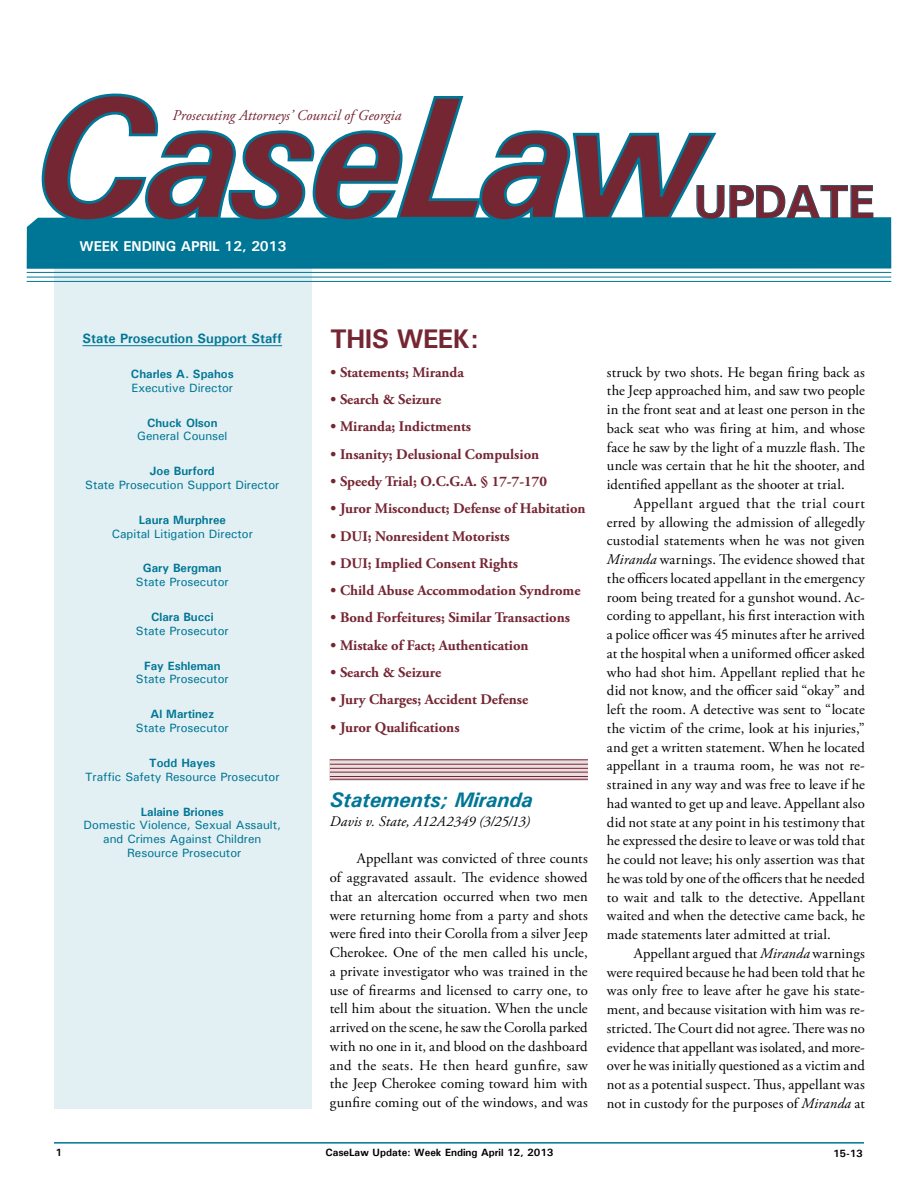
<style>
.page{position:relative;width:918px;height:1188px;background:#fff}
.page>*{position:absolute;margin:0;border:0;box-sizing:border-box;transform-origin:0 0}
.t1{font:700 47.1px "Univers";letter-spacing:-.025em;color:#752633}
.t2{font:700 27px "Univers";letter-spacing:-.025em;color:#752633}
.t3{font:italic 700 21px "Univers";color:#007696}
.t4{font:italic 15px "Adobe Garamond Pro";color:#752633}
.t5{font:14.7px/18.8px "Adobe Garamond Pro";letter-spacing:.01em;color:#000;text-align:justify}
.t6{font:700 14.7px "Adobe Garamond Pro";color:#752633}
.t7{font:italic 14.7px "Adobe Garamond Pro";letter-spacing:.01em;color:#000}
.t8{font:700 14.25px "Univers";letter-spacing:-.01em;color:#fff}
.t9{font:700 13.5px "Univers";color:#007696}
.t10{font:500 12px/13.8px "Univers";color:#007696;text-align:center}
.t11{font:700 12px "Univers";color:#007696}
.t12{font:700 10.5px "Univers";color:#000}
.s1{font-style:italic}
</style>
<div class="page">
<hr style="left:54px;top:1142px;width:810px;height:2px;background:#007696">
<div style="left:54px;top:228px;width:258px;height:880px;background:#e3f0f3"></div>
<hr style="left:83px;top:345px;width:199px;height:1px;background:#007696">
<div style="left:27px;top:217px;width:864px;height:52px;background:#007696"></div>
<hr style="left:27px;top:272px;width:864px;height:1px;background:#007696">
<hr style="left:27px;top:277px;width:864px;height:1px;background:#007696">
<svg style="left:330px;top:760px;width:258px;height:21px;fill:#eadee0"></svg>
<hr style="left:330px;top:759px;width:258px;height:1px;background:#752633">
<hr style="left:330px;top:772px;width:258px;height:1px;background:#752633">
<hr style="left:330px;top:776px;width:258px;height:1px;background:#752633">
<hr style="left:330px;top:779px;width:258px;height:1px;background:#752633">
<hr style="left:330px;top:764px;width:258px;height:1px;background:#752633">
<hr style="left:330px;top:768px;width:258px;height:1px;background:#752633">
<svg style="left:719px;top:185px;width:155px;height:35px"></svg>
<hr style="left:27px;top:281px;width:864px;height:1px;background:#007696">
<svg style="left:40px;top:93px;width:679px;height:130px"></svg>
<p class="t4" style="left:172px;top:107px;width:230px">Prosecuting Attorneys’ Council of Georgia</p>
<p class="t8" style="left:80px;top:237px;width:208px">WEEK ENDING APRIL 12, 2013</p>
<h1 class="t1" style="left:694px;top:172px;width:182px">UPDATE</h1>
<p class="t9" style="left:83px;top:330px;width:201px">State Prosecution Support Staff</p>
<p class="t11" style="left:131px;top:366px;width:104px">Charles A. Spahos</p>
<p class="t10" style="left:132px;top:380px;width:103px">Executive Director</p>
<p class="t11" style="left:147px;top:415px;width:72px">Chuck Olson</p>
<p class="t10" style="left:137px;top:429px;width:92px">General Counsel</p>
<p class="t11" style="left:150px;top:463px;width:66px">Joe Burford</p>
<p class="t10" style="left:85px;top:478px;width:196px">State Prosecution Support Director</p>
<p class="t11" style="left:139px;top:512px;width:89px">Laura Murphree</p>
<p class="t10" style="left:112px;top:526px;width:143px">Capital Litigation Director</p>
<p class="t11" style="left:143px;top:561px;width:80px">Gary Bergman</p>
<p class="t10" style="left:136px;top:575px;width:94px">State Prosecutor</p>
<p class="t11" style="left:151px;top:609px;width:64px">Clara Bucci</p>
<p class="t10" style="left:136px;top:624px;width:94px">State Prosecutor</p>
<p class="t11" style="left:144px;top:658px;width:78px">Fay Eshleman</p>
<p class="t10" style="left:136px;top:672px;width:94px">State Prosecutor</p>
<p class="t11" style="left:151px;top:707px;width:65px">Al Martinez</p>
<p class="t10" style="left:136px;top:721px;width:94px">State Prosecutor</p>
<p class="t11" style="left:149px;top:755px;width:68px">Todd Hayes</p>
<p class="t10" style="left:85px;top:769px;width:196px">Traffic Safety Resource Prosecutor</p>
<p class="t11" style="left:141px;top:804px;width:85px">Lalaine Briones</p>
<p class="t10" style="left:84px;top:818px;width:199px">Domestic Violence, Sexual Assault, and Crimes Against Children<br>Resource Prosecutor</p>
<h2 class="t2" style="left:330px;top:321px;width:150px">THIS WEEK:</h2>
<p class="t6" style="left:330px;top:364px;width:135px">• Statements; Miranda</p>
<p class="t6" style="left:330px;top:391px;width:112px">• Search &amp; Seizure</p>
<p class="t6" style="left:330px;top:418px;width:142px">• Miranda; Indictments</p>
<p class="t6" style="left:330px;top:445px;width:210px">• Insanity; Delusional Compulsion</p>
<p class="t6" style="left:330px;top:473px;width:218px">• Speedy Trial; O.C.G.A. § 17-7-170</p>
<p class="t6" style="left:330px;top:500px;width:257px">• Juror Misconduct; Defense of Habitation</p>
<p class="t6" style="left:330px;top:527px;width:181px">• DUI; Nonresident Motorists</p>
<p class="t6" style="left:330px;top:555px;width:189px">• DUI; Implied Consent Rights</p>
<p class="t6" style="left:330px;top:582px;width:252px">• Child Abuse Accommodation Syndrome</p>
<p class="t6" style="left:330px;top:609px;width:241px">• Bond Forfeitures; Similar Transactions</p>
<p class="t6" style="left:330px;top:637px;width:200px">• Mistake of Fact; Authentication</p>
<p class="t6" style="left:330px;top:664px;width:112px">• Search &amp; Seizure</p>
<p class="t6" style="left:330px;top:691px;width:199px">• Jury Charges; Accident Defense</p>
<p class="t6" style="left:330px;top:718px;width:131px">• Juror Qualifications</p>
<h3 class="t3" style="left:330px;top:787px;width:205px">Statements; Miranda</h3>
<p class="t7" style="left:330px;top:812px;width:202px">Davis v. State, A12A2349 (3/25/13)</p>
<p class="t5" style="left:330px;top:850px;width:260px;text-indent:27px">Appellant was convicted of three counts of aggravated assault. The evidence showed that an altercation occurred when two men were returning home from a party and shots were fired into their Corolla from a silver Jeep Cherokee. One of the men called his uncle, a private investigator who was trained in the use of firearms and licensed to carry one, to tell him about the situation. When the uncle arrived on the scene, he saw the Corolla parked with no one in it, and blood on the dashboard and the seats. He then heard gunfire, saw the Jeep Cherokee coming toward him with gunfire coming out of the windows, and was</p>
<p class="t5" style="left:607px;top:363px;width:260px">struck by two shots. He began firing back as the Jeep approached him, and saw two people in the front seat and at least one person in the back seat who was firing at him, and whose face he saw by the light of a muzzle flash. The uncle was certain that he hit the shooter, and identified appellant as the shooter at trial.</p>
<p class="t5" style="left:607px;top:494px;width:260px;text-indent:27px">Appellant argued that the trial court erred by allowing the admission of allegedly custodial statements when he was not given <span class="s1">Miranda</span> warnings. The evidence showed that the officers located appellant in the emergency room being treated for a gunshot wound. Ac&shy;cording to appellant, his first interaction with a police officer was 45 minutes after he arrived at the hospital when a uniformed officer asked who had shot him. Appellant replied that he did not know, and the officer said “okay” and left the room. A detective was sent to “locate the victim of the crime, look at his injuries,” and get a written statement. When he located appellant in a trauma room, he was not re&shy;strained in any way and was free to leave if he had wanted to get up and leave. Appellant also did not state at any point in his testimony that he expressed the desire to leave or was told that he could not leave; his only assertion was that he was told by one of the officers that he needed to wait and talk to the detective. Appellant waited and when the detective came back, he made statements later admitted at trial.</p>
<p class="t5" style="left:607px;top:944px;width:260px;text-indent:27px">Appellant argued that <span class="s1">Miranda</span> warnings were required because he had been told that he was only free to leave after he gave his state&shy;ment, and because visitation with him was re&shy;stricted. The Court did not agree. There was no evidence that appellant was isolated, and more&shy;over he was initially questioned as a victim and not as a potential suspect. Thus, appellant was not in custody for the purposes of <span class="s1">Miranda</span> at</p>
<p class="t12" style="left:56px;top:1146px;width:8px">1</p>
<p class="t12" style="left:326px;top:1146px;width:229px">CaseLaw Update: Week Ending April 12, 2013</p>
<p class="t12" style="left:833px;top:1147px;width:31px">15-13</p>
</div>
